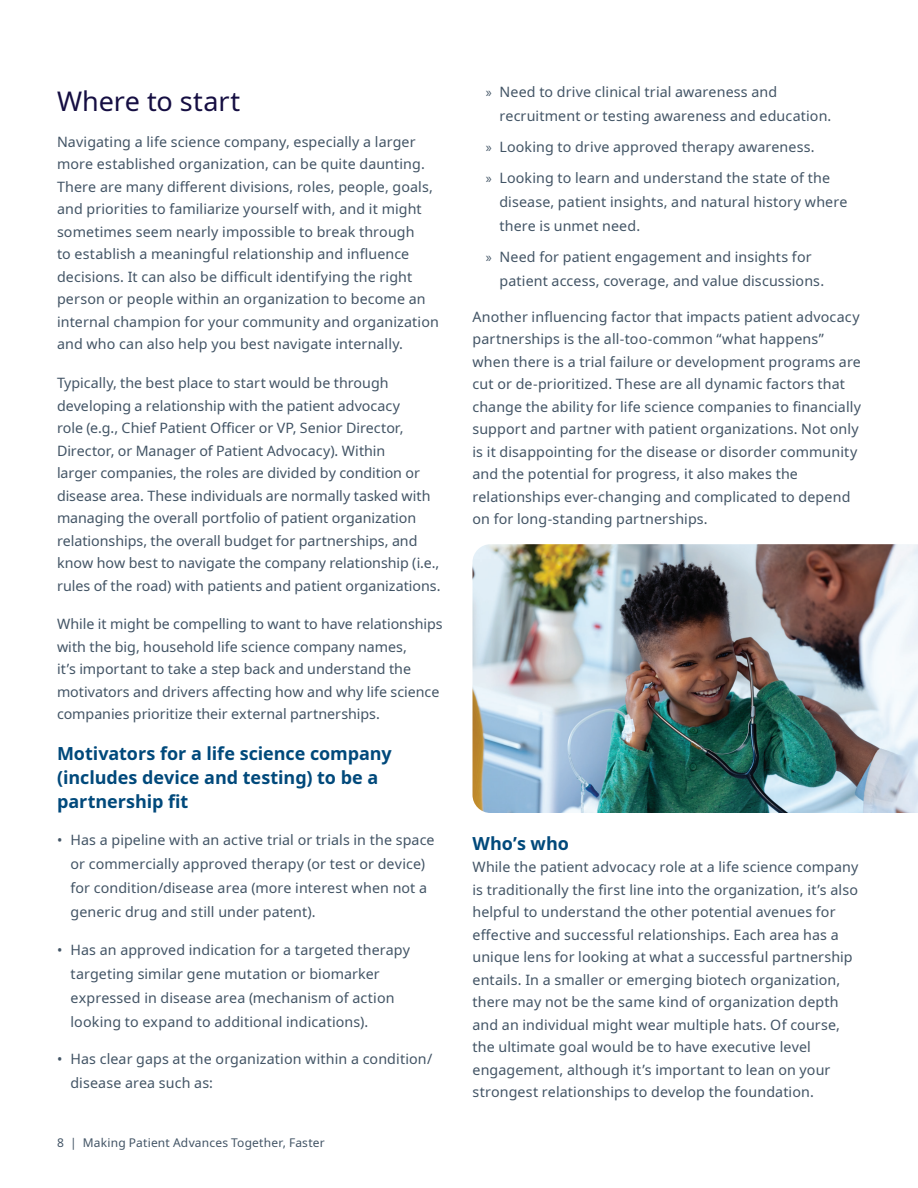
<style>
.page{position:relative;width:918px;height:1188px;background:#fff}
.page>*{position:absolute;margin:0;border:0;box-sizing:border-box;transform-origin:0 0}
.t1{font:27px "Noto Sans";letter-spacing:-.005em;color:#150e42}
.t2{font:700 18px/24px "Noto Sans";letter-spacing:-.005em;color:#00497b}
.t3{font:14.25px/22.5px "Noto Sans";letter-spacing:.005em;color:#425465}
.t4{font:12px "Noto Sans";letter-spacing:.015em;color:#425465}
.s1{font-family:"Myriad Pro"}
</style>
<div class="page">
<img style="left:472px;top:544px;width:446px;height:269px">
<h1 class="t1" style="left:57px;top:82px;width:185px">Where to start</h1>
<p class="t3" style="left:57px;top:131px;width:383px">Navigating a life science company, especially a larger more established organization, can be quite daunting.<br>There are many different divisions, roles, people, goals, and priorities to familiarize yourself with, and it might sometimes seem nearly impossible to break through<br>to establish a meaningful relationship and influence decisions. It can also be difficult identifying the right person or people within an organization to become an internal champion for your community and organization and who can also help you best navigate internally.</p>
<p class="t3" style="left:57px;top:372px;width:385px">Typically, the best place to start would be through developing a relationship with the patient advocacy<br>role (e.g., Chief Patient Officer or VP, Senior Director, Director, or Manager of Patient Advocacy). Within<br>larger companies, the roles are divided by condition or disease area. These individuals are normally tasked with managing the overall portfolio of patient organization relationships, the overall budget for partnerships, and know how best to navigate the company relationship (i.e., rules of the road) with patients and patient organizations.</p>
<p class="t3" style="left:57px;top:613px;width:387px">While it might be compelling to want to have relationships with the big, household life science company names,<br>it’s important to take a step back and understand the motivators and drivers affecting how and why life science companies prioritize their external partnerships.</p>
<p class="t2" style="left:57px;top:741px;width:336px">Motivators for a life science company (includes device and testing) to be a partnership fit</p>
<p class="t3" style="left:70px;top:828px;width:366px;line-height:24px;text-indent:-13px">• Has a pipeline with an active trial or trials in the space or commercially approved therapy (or test or device) for condition/disease area (more interest when not a generic drug and still under patent).</p>
<p class="t3" style="left:70px;top:938px;width:341px;line-height:24px;text-indent:-13px">• Has an approved indication for a targeted therapy targeting similar gene mutation or biomarker expressed in disease area (mechanism of action looking to expand to additional indications).</p>
<p class="t3" style="left:70px;top:1047px;width:363px;line-height:24px;text-indent:-13px">• Has clear gaps at the organization within a condition/ disease area such as:</p>
<p class="t4" style="left:57px;top:1134px;width:269px">8 | Making Patient Advances Together, Faster</p>
<p class="t3" style="left:499px;top:80px;width:333px;line-height:24px;text-indent:-13px"><span class="s1">»</span> Need to drive clinical trial awareness and recruitment or testing awareness and education.</p>
<p class="t3" style="left:486px;top:132px;width:346px;line-height:30.8px"><span class="s1">»</span> Looking to drive approved therapy awareness.<br><span class="s1">»</span> Looking to learn and understand the state of the</p>
<p class="t3" style="left:499px;top:190px;width:349px;line-height:24px">disease, patient insights, and natural history where there is unmet need.</p>
<p class="t3" style="left:499px;top:245px;width:326px;line-height:24px;text-indent:-13px"><span class="s1">»</span> Need for patient engagement and insights for patient access, coverage, and value discussions.</p>
<p class="t3" style="left:472px;top:305px;width:390px">Another influencing factor that impacts patient advocacy partnerships is the all-too-common “what happens” when there is a trial failure or development programs are cut or de-prioritized. These are all dynamic factors that change the ability for life science companies to financially support and partner with patient organizations. Not only is it disappointing for the disease or disorder community and the potential for progress, it also makes the relationships ever-changing and complicated to depend on for long-standing partnerships.</p>
<p class="t2" style="left:472px;top:831px;width:98px">Who’s who</p>
<p class="t3" style="left:472px;top:856px;width:387px">While the patient advocacy role at a life science company is traditionally the first line into the organization, it’s also helpful to understand the other potential avenues for effective and successful relationships. Each area has a unique lens for looking at what a successful partnership entails. In a smaller or emerging biotech organization, there may not be the same kind of organization depth and an individual might wear multiple hats. Of course, the ultimate goal would be to have executive level engagement, although it’s important to lean on your strongest relationships to develop the foundation.</p>
</div>
